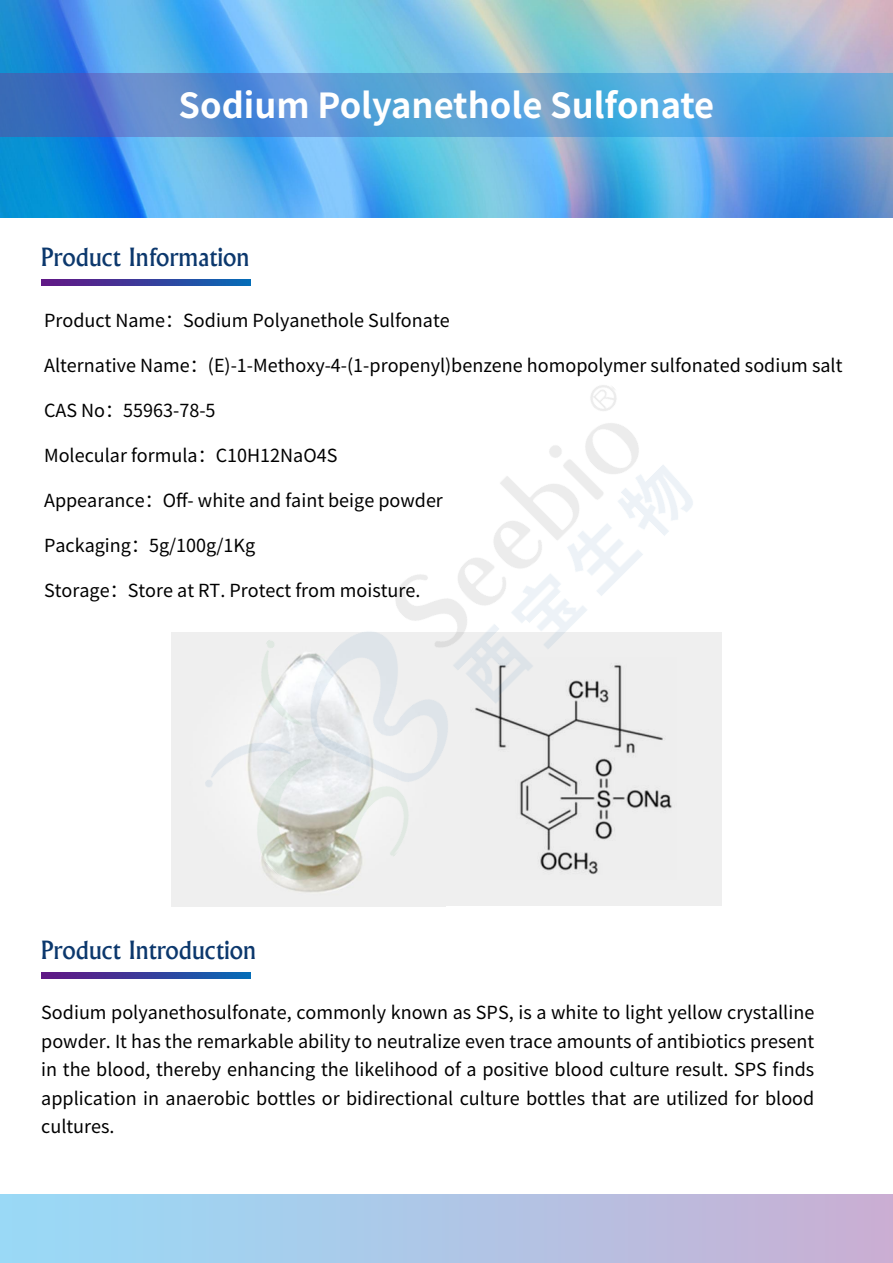
<style>
.page{position:relative;width:893px;height:1263px;background:#fff}
.page>*{position:absolute;margin:0;border:0;box-sizing:border-box;transform-origin:0 0}
.t1{font:700 34.5px "Noto Sans Hans";color:#fff}
.t2{font:500 24px "Albertus";color:#0c386d}
.t3{font:18px/28.5px "Noto Sans Hans";color:#000;text-align:justify}
</style>
<div class="page">
<img style="left:0;top:0;width:893px;height:218px">
<div style="left:0;top:1194px;width:893px;height:69px;background:linear-gradient(to right,#96dcf8,#c9afd4)"></div>
<svg style="left:41px;top:280px;width:209px;height:6px"></svg>
<svg style="left:41px;top:973px;width:209px;height:6px"></svg>
<svg style="left:0;top:74px;width:893px;height:62px;background:#5498d6"></svg>
<img style="left:171px;top:385px;width:551px;height:522px">
<h1 class="t1" style="left:179px;top:86px;width:537px">Sodium Polyanethole Sulfonate</h1>
<h2 class="t2" style="left:41px;top:242px;width:209px">Product Information</h2>
<p class="t3" style="left:44px;top:307px;width:407px">Product Name：Sodium Polyanethole Sulfonate</p>
<p class="t3" style="left:44px;top:352px;width:800px">Alternative Name：(E)-1-Methoxy-4-(1-propenyl)benzene homopolymer sulfonated sodium salt</p>
<p class="t3" style="left:44px;top:397px;width:173px">CAS No：55963-78-5</p>
<p class="t3" style="left:44px;top:442px;width:295px">Molecular formula：C10H12NaO4S</p>
<p class="t3" style="left:44px;top:487px;width:400px">Appearance：Off- white and faint beige powder</p>
<p class="t3" style="left:44px;top:532px;width:213px">Packaging：5g/100g/1Kg</p>
<p class="t3" style="left:44px;top:577px;width:378px">Storage：Store at RT. Protect from moisture.</p>
<h2 class="t2" style="left:41px;top:936px;width:216px">Product Introduction</h2>
<p class="t3" style="left:41px;top:998px;width:775px">Sodium polyanethosulfonate, commonly known as SPS, is a white to light yellow crystalline powder. It has the remarkable ability to neutralize even trace amounts of antibiotics present in the blood, thereby enhancing the likelihood of a positive blood culture result. SPS finds application in anaerobic bottles or bidirectional culture bottles that are utilized for blood cultures.</p>
</div>
